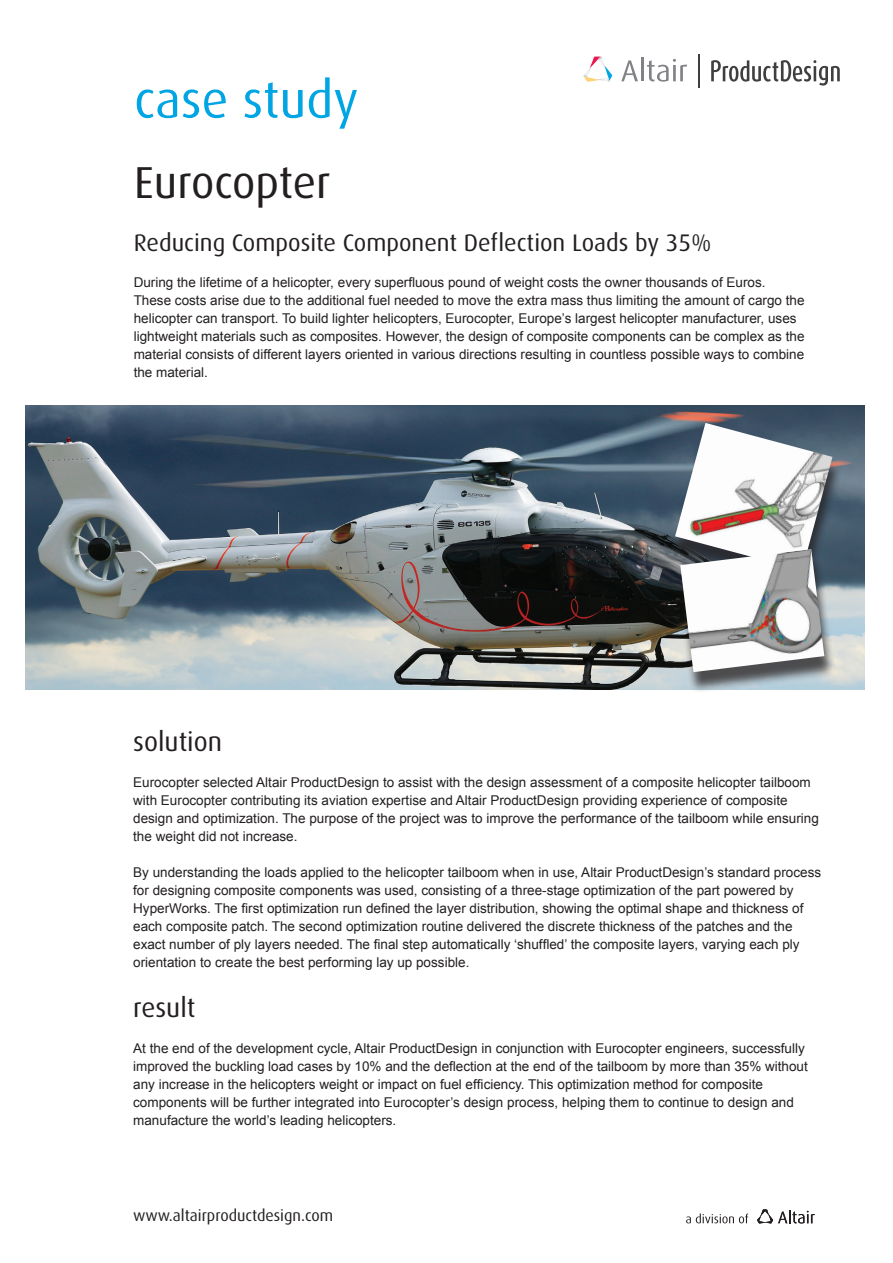
<style>
.page{position:relative;width:893px;height:1263px;background:#fff}
.page>*{position:absolute;margin:0;border:0;box-sizing:border-box;transform-origin:0 0}
.t1{font:51.3px "Dax";color:#00a5e3}
.t2{font:44.85px "Dax";color:#231f20}
.t3{font:26.85px "Dax";color:#231f20}
.t4{font:24px "Dax";color:#231f20}
.t5{font:16.05px "Dax";color:#231f20}
.t6{font:13.5px/18px "Arial";color:#231f20}
</style>
<div class="page">
<hr style="left:699px;top:54px;width:1px;height:33px;background:#3f3f40">
<svg style="left:711px;top:60px;width:129px;height:26px"></svg>
<svg style="left:621px;top:60px;width:17px;height:21px"></svg>
<hr style="left:641px;top:58px;width:3px;height:23px;background:#808285">
<svg style="left:647px;top:59px;width:40px;height:23px"></svg>
<svg style="left:583px;top:57px;width:29px;height:25px"></svg>
<svg style="left:686px;top:1213px;width:62px;height:10px"></svg>
<svg style="left:757px;top:1209px;width:58px;height:14px"></svg>
<img style="left:26px;top:406px;width:838px;height:283px">
<div style="left:671px;top:428px;width:172px;height:163px;background:#231f20;opacity:.75"></div>
<img style="left:675px;top:423px;width:157px;height:132px">
<div style="left:675px;top:555px;width:160px;height:138px;background:#231f20;opacity:.75"></div>
<img style="left:680px;top:549px;width:144px;height:123px">
<h1 class="t1" style="left:134px;top:71px;width:226px">case study</h1>
<p class="t2" style="left:134px;top:157px;width:198px">Eurocopter</p>
<p class="t4" style="left:134px;top:229px;width:579px">Reducing Composite Component Deflection Loads by 35%</p>
<p class="t6" style="left:134px;top:273px;width:672px">During the lifetime of a helicopter, every superfluous pound of weight costs the owner thousands of Euros.<br>These costs arise due to the additional fuel needed to move the extra mass thus limiting the amount of cargo the helicopter can transport. To build lighter helicopters, Eurocopter, Europe’s largest helicopter manufacturer, uses lightweight materials such as composites. However, the design of composite components can be complex as the material consists of different layers oriented in various directions resulting in countless possible ways to combine the material.</p>
<p class="t3" style="left:133px;top:727px;width:90px">solution</p>
<p class="t6" style="left:133px;top:773px;width:687px">Eurocopter selected Altair ProductDesign to assist with the design assessment of a composite helicopter tailboom with Eurocopter contributing its aviation expertise and Altair ProductDesign providing experience of composite design and optimization. The purpose of the project was to improve the performance of the tailboom while ensuring the weight did not increase.</p>
<p class="t6" style="left:133px;top:863px;width:689px">By understanding the loads applied to the helicopter tailboom when in use, Altair ProductDesign’s standard process for designing composite components was used, consisting of a three-stage optimization of the part powered by HyperWorks. The first optimization run defined the layer distribution, showing the optimal shape and thickness of each composite patch. The second optimization routine delivered the discrete thickness of the patches and the exact number of ply layers needed. The final step automatically ‘shuffled’ the composite layers, varying each ply orientation to create the best performing lay up possible.</p>
<p class="t3" style="left:133px;top:993px;width:64px">result</p>
<p class="t6" style="left:133px;top:1040px;width:676px">At the end of the development cycle, Altair ProductDesign in conjunction with Eurocopter engineers, successfully improved the buckling load cases by 10% and the deflection at the end of the tailboom by more than 35% without any increase in the helicopters weight or impact on fuel efficiency. This optimization method for composite components will be further integrated into Eurocopter’s design process, helping them to continue to design and manufacture the world’s leading helicopters.</p>
<p class="t5" style="left:133px;top:1206px;width:202px">www.altairproductdesign.com</p>
</div>
